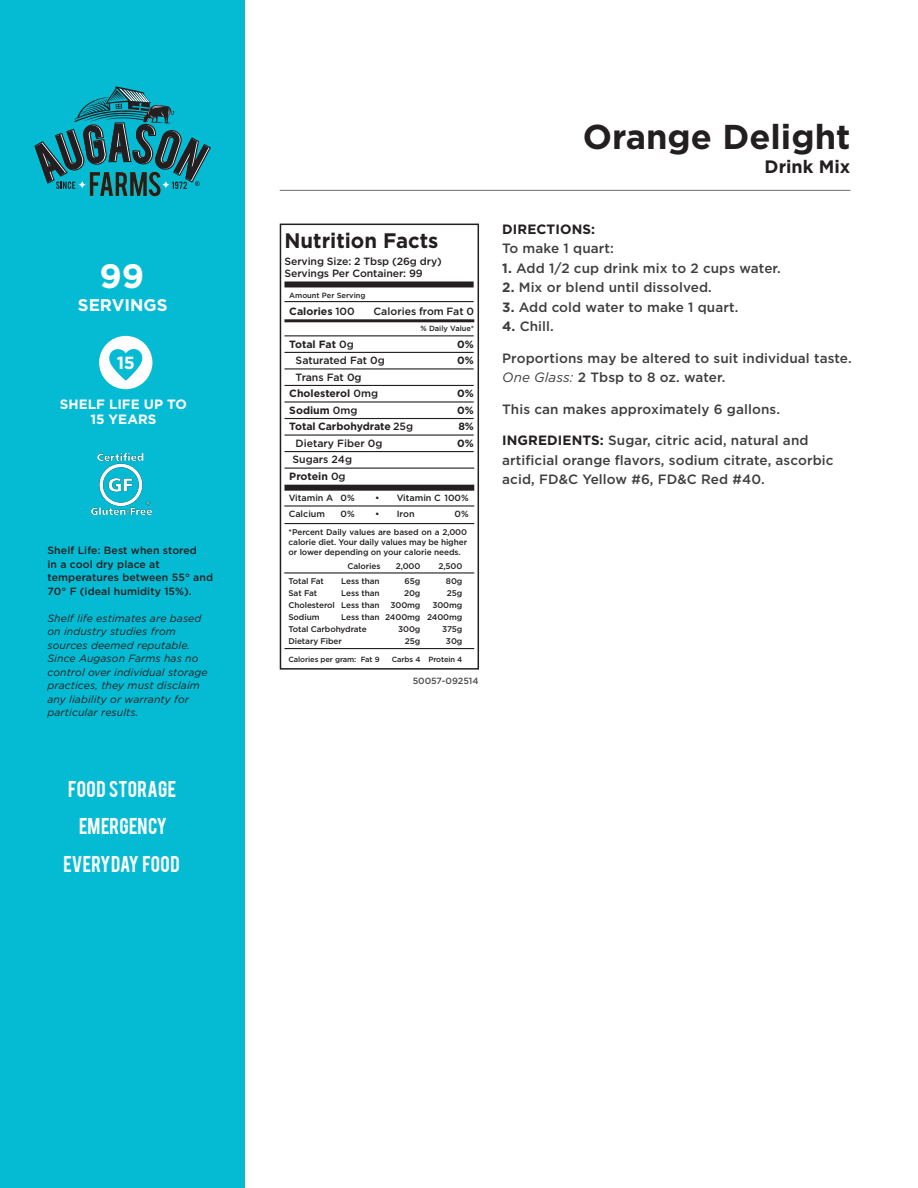
<style>
.page{position:relative;width:918px;height:1188px;background:#fff}
.page>*{position:absolute;margin:0;border:0;box-sizing:border-box;transform-origin:0 0}
.t1{font:700 34.5px "Gotham";color:#231f20}
.t2{font:700 33.75px "Gotham";color:#fff}
.t3{font:700 21px "Gotham";color:#231f20}
.t4{font:18px/37.5px "Bebas";color:#fff;text-align:center}
.t5{font:700 18px "Gotham";color:#231f20}
.t6{font:700 17.55px "Gotham";color:#fff}
.t7{font:700 16.8px "Gotham";color:#fff}
.t8{font:500 13.5px/19.5px "Gotham HTF";letter-spacing:.01em;color:#3e3e3f}
.t9{font:700 13.5px/15px "Gotham";color:#fff;text-align:center}
.t10{font:700 13.5px "Gotham";letter-spacing:.01em;color:#231f20}
.t11{font:500 10.5px/13.5px "Gotham";color:#231f20}
.t12{font:italic 10.5px/13.5px "Gotham";letter-spacing:.01em;color:#231f20}
.t13{font:700 10.5px "Gotham";color:#231f20}
.t14{font:500 9px "Gotham";color:#231f20}
.t15{font:500 9px "Gotham HTF";color:#4b4c4d}
.t16{font:500 8.25px/9.9px "Gotham HTF";letter-spacing:-.01em;color:#231f20;text-align:justify}
.t17{font:500 7.5px "Gotham HTF";letter-spacing:-.01em;color:#231f20}
.t18{font:500 7.5px "Gotham";color:#231f20}
.s1{font-weight:500}
.s2{font-weight:700}
.s3{font-family:"Gotham";font-weight:700}
.s4{font-family:"Gotham";font-weight:400;font-style:italic}
.s5{font-family:"Gotham";font-weight:700;color:#231f20}
</style>
<div class="page">
<div style="left:0;top:0;width:244px;height:1188px;background:#05bbd3"></div>
<div style="left:280px;top:224px;width:199px;height:446px;border:2px solid #231f20"></div>
<div style="left:284px;top:281px;width:190px;height:6px;background:#231f20"></div>
<hr style="left:284px;top:505px;width:190px;height:2px;background:#231f20">
<hr style="left:284px;top:301px;width:190px;height:1px;background:#231f20">
<hr style="left:284px;top:319px;width:190px;height:3px;background:#231f20">
<hr style="left:284px;top:335px;width:190px;height:1px;background:#231f20">
<hr style="left:284px;top:352px;width:190px;height:1px;background:#231f20">
<hr style="left:284px;top:368px;width:190px;height:1px;background:#231f20">
<hr style="left:284px;top:385px;width:190px;height:1px;background:#231f20">
<hr style="left:284px;top:401px;width:190px;height:2px;background:#231f20">
<hr style="left:284px;top:418px;width:190px;height:1px;background:#231f20">
<hr style="left:284px;top:434px;width:190px;height:2px;background:#231f20">
<hr style="left:284px;top:451px;width:190px;height:1px;background:#231f20">
<hr style="left:284px;top:468px;width:190px;height:1px;background:#231f20">
<div style="left:284px;top:485px;width:190px;height:6px;background:#231f20"></div>
<hr style="left:284px;top:523px;width:190px;height:1px;background:#231f20">
<hr style="left:284px;top:572px;width:190px;height:2px;background:#231f20">
<hr style="left:284px;top:648px;width:190px;height:1px;background:#231f20">
<div style="left:99px;top:336px;width:53px;height:53px;background:#fff;border-radius:50%"></div>
<svg style="left:109px;top:349px;width:34px;height:32px"></svg>
<svg style="left:34px;top:86px;width:177px;height:110px"></svg>
<hr style="left:280px;top:190px;width:570px;height:1px;background:#6c6d70">
<img style="left:92px;top:453px;width:59px;height:62px">
<h2 class="t2" style="left:99px;top:254px;width:46px">99</h2>
<p class="t7" style="left:78px;top:293px;width:91px">SERVINGS</p>
<p class="t6" style="left:117px;top:352px;width:19px">15</p>
<p class="t9" style="left:60px;top:396px;width:129px">SHELF LIFE UP TO<br>15 YEARS</p>
<p class="t11" style="left:48px;top:544px;width:167px">Shelf Life: Best when stored<br>in a cool dry place at temperatures between 55° and<br>70° F (ideal humidity 15%).</p>
<p class="t12" style="left:48px;top:611px;width:162px">Shelf life estimates are based on industry studies from sources deemed reputable.<br>Since Augason Farms has no control over individual storage practices, they must disclaim any liability or warranty for particular results.</p>
<h3 class="t4" style="left:63px;top:769px;width:118px">FOOD STORAGE<br>EMERGENCY<br>EVERYDAY FOOD</h3>
<h3 class="t3" style="left:284px;top:227px;width:156px">Nutrition Facts</h3>
<p class="t11" style="left:284px;top:255px;width:159px;line-height:12px">Serving Size: 2 Tbsp (26g dry)<br>Servings Per Container: 99</p>
<p class="t18" style="left:289px;top:291px;width:78px">Amount Per Serving</p>
<p class="t13" style="left:289px;top:304px;width:67px">Calories <span class="s1">100</span></p>
<p class="t11" style="left:374px;top:304px;width:102px">Calories from Fat 0</p>
<p class="t18" style="left:421px;top:324px;width:55px">% Daily Value*</p>
<p class="t13" style="left:289px;top:337px;width:66px">Total Fat <span class="s1">0g</span></p>
<p class="t13" style="left:457px;top:337px;width:18px">0%</p>
<p class="t11" style="left:296px;top:354px;width:91px">Saturated Fat 0g</p>
<p class="t13" style="left:457px;top:354px;width:18px">0%</p>
<p class="t11" style="left:289px;top:369px;width:90px;line-height:16.5px;text-indent:6px">Trans Fat 0g<br><span class="s2">Cholesterol</span> 0mg</p>
<p class="t13" style="left:457px;top:387px;width:18px">0%</p>
<p class="t13" style="left:289px;top:403px;width:70px">Sodium <span class="s1">0mg</span></p>
<p class="t13" style="left:457px;top:403px;width:18px">0%</p>
<p class="t13" style="left:289px;top:420px;width:125px">Total Carbohydrate <span class="s1">25g</span></p>
<p class="t13" style="left:458px;top:420px;width:17px">8%</p>
<p class="t11" style="left:296px;top:436px;width:89px">Dietary Fiber 0g</p>
<p class="t13" style="left:457px;top:436px;width:18px">0%</p>
<p class="t11" style="left:289px;top:451px;width:64px;line-height:16.5px;text-indent:3px">Sugars 24g<br><span class="s2">Protein</span> 0g</p>
<p class="t14" style="left:289px;top:492px;width:67px">Vitamin A 0%</p>
<p class="t14" style="left:375px;top:492px;width:95px">• Vitamin C 100%</p>
<p class="t14" style="left:289px;top:508px;width:38px">Calcium</p>
<p class="t14" style="left:341px;top:508px;width:16px">0%</p>
<p class="t14" style="left:375px;top:508px;width:41px">• Iron</p>
<p class="t14" style="left:455px;top:508px;width:16px">0%</p>
<p class="t16" style="left:289px;top:527px;width:180px">*Percent Daily values are based on a 2,000 calorie diet. Your daily values may be higher or lower depending on your calorie needs.</p>
<p class="t16" style="left:348px;top:561px;width:35px">Calories</p>
<p class="t16" style="left:396px;top:561px;width:26px">2,000</p>
<p class="t16" style="left:438px;top:561px;width:26px">2,500</p>
<p class="t16" style="left:288px;top:576px;width:37px">Total Fat</p>
<p class="t16" style="left:341px;top:576px;width:40px">Less than</p>
<p class="t16" style="left:405px;top:576px;width:17px">65g</p>
<p class="t16" style="left:446px;top:576px;width:18px">80g</p>
<p class="t16" style="left:288px;top:588px;width:30px">Sat Fat</p>
<p class="t16" style="left:341px;top:588px;width:40px">Less than</p>
<p class="t16" style="left:404px;top:588px;width:18px">20g</p>
<p class="t16" style="left:447px;top:588px;width:17px">25g</p>
<p class="t16" style="left:288px;top:600px;width:93px">Cholesterol Less than</p>
<p class="t16" style="left:390px;top:600px;width:32px">300mg</p>
<p class="t16" style="left:432px;top:600px;width:32px">300mg</p>
<p class="t16" style="left:288px;top:612px;width:33px">Sodium</p>
<p class="t16" style="left:288px;top:611px;width:176px;line-height:12px;text-indent:53px">Less than 2400mg 2400mg<br>Total Carbohydrate</p>
<p class="t16" style="left:398px;top:624px;width:24px">300g</p>
<p class="t16" style="left:442px;top:624px;width:22px">375g</p>
<p class="t16" style="left:288px;top:636px;width:55px">Dietary Fiber</p>
<p class="t16" style="left:405px;top:636px;width:17px">25g</p>
<p class="t16" style="left:446px;top:636px;width:18px">30g</p>
<p class="t17" style="left:288px;top:655px;width:93px">Calories per gram: Fat 9</p>
<p class="t17" style="left:392px;top:655px;width:72px">Carbs 4 Protein 4</p>
<p class="t15" style="left:413px;top:676px;width:67px">50057-092514</p>
<h1 class="t1" style="left:583px;top:114px;width:269px">Orange Delight</h1>
<h3 class="t5" style="left:765px;top:155px;width:87px">Drink Mix</h3>
<p class="t10" style="left:502px;top:220px;width:95px">DIRECTIONS:</p>
<p class="t8" style="left:502px;top:239px;width:113px">To make 1 quart:</p>
<p class="t8" style="left:502px;top:258px;width:280px"><span class="s3">1.</span> Add 1/2 cup drink mix to 2 cups water.</p>
<p class="t8" style="left:502px;top:278px;width:211px"><span class="s3">2.</span> Mix or blend until dissolved.</p>
<p class="t8" style="left:502px;top:297px;width:238px"><span class="s3">3.</span> Add cold water to make 1 quart.</p>
<p class="t8" style="left:502px;top:317px;width:53px"><span class="s3">4.</span> Chill.</p>
<p class="t8" style="left:502px;top:348px;width:351px">Proportions may be altered to suit individual taste.<br><span class="s4">One Glass:</span> 2 Tbsp to 8 oz. water.</p>
<p class="t8" style="left:502px;top:399px;width:279px">This can makes approximately 6 gallons.</p>
<p class="t8" style="left:502px;top:431px;width:333px"><span class="s5">INGREDIENTS:</span> Sugar, citric acid, natural and artificial orange flavors, sodium citrate, ascorbic acid, FD&amp;C Yellow #6, FD&amp;C Red #40.</p>
</div>
